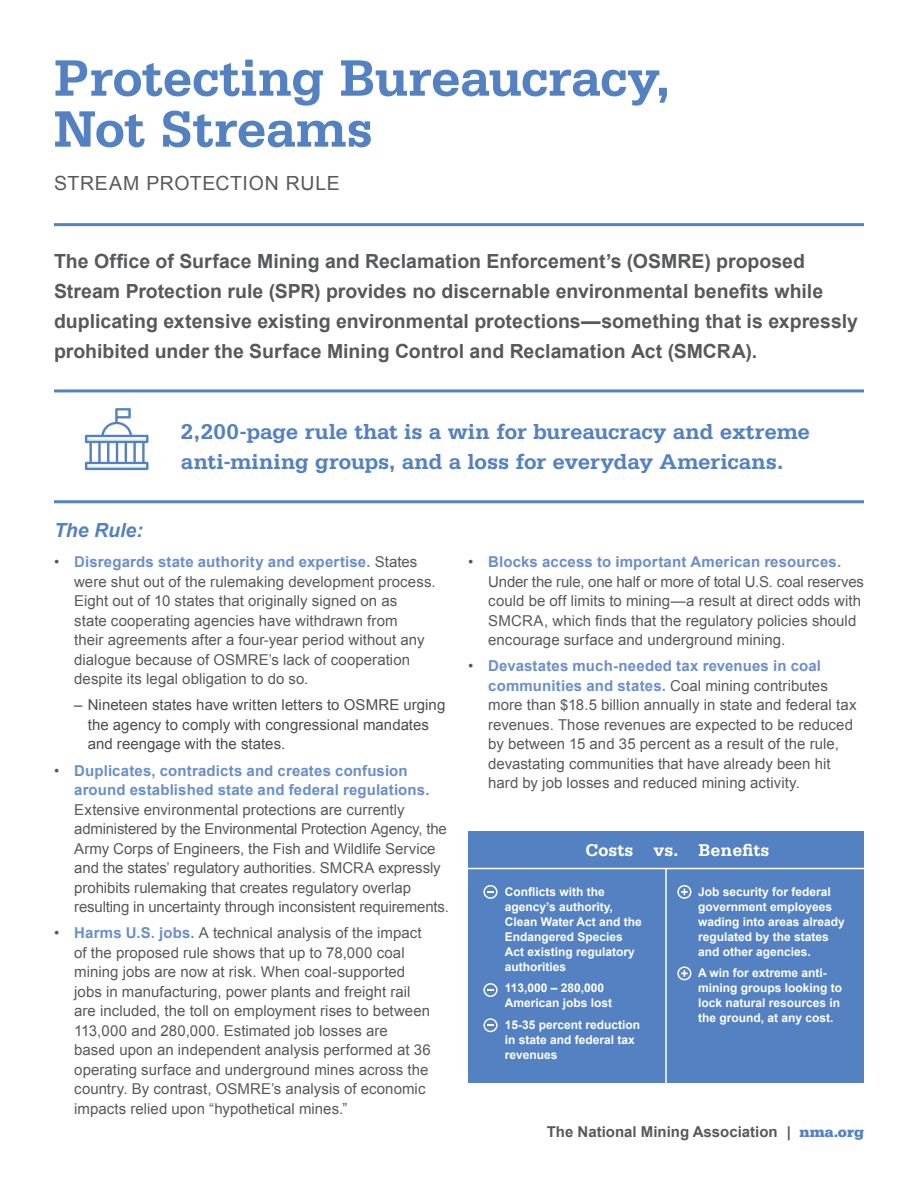
<style>
.page{position:relative;width:918px;height:1188px;background:#fff}
.page>*{position:absolute;margin:0;border:0;box-sizing:border-box;transform-origin:0 0}
.t1{font:700 54px/51px "Serifa";letter-spacing:-.01em;color:#5481c1}
.t2{font:700 22.5px/30px "Serifa";letter-spacing:-.01em;color:#5481c1}
.t3{font:700 19.5px/30px "Arial";color:#58595b}
.t4{font:19.5px "Arial";letter-spacing:.03em;color:#58595b}
.t5{font:italic 700 19.5px "Arial";color:#5481c1}
.t6{font:700 18px "Serifa";color:#fff}
.t7{font:15px/19.5px "Arial";color:#58595b}
.t8{font:15px/19.5px "Arial";letter-spacing:.005em;color:#4d4d4f}
.t9{font:700 15px/19.5px "Arial";letter-spacing:.01em;color:#6a8ec9}
.t10{font:700 15px "Arial";color:#58595b}
.t11{font:700 12px/15px "Arial";color:#fff}
.s1{font-weight:700;color:#7293cc}
.s2{font-weight:700;color:#6a8ec9}
.s3{font-weight:400;color:#58595b}
.s4{font-weight:700;color:#6c8ec9}
.s5{font-family:"Serifa";color:#5481c1}
</style>
<div class="page">
<hr style="left:54px;top:223px;width:810px;height:3px;background:#5481c1">
<hr style="left:54px;top:389px;width:810px;height:3px;background:#5481c1">
<hr style="left:54px;top:500px;width:810px;height:3px;background:#5481c1">
<svg style="left:85px;top:408px;width:63px;height:62px"></svg>
<div style="left:468px;top:831px;width:396px;height:251px;background:#5481c1"></div>
<hr style="left:468px;top:868px;width:396px;height:1px;background:#fff">
<hr style="left:665px;top:868px;width:2px;height:216px;background:#fff">
<svg style="left:681px;top:889px;width:7px;height:6px"></svg>
<div style="left:677px;top:885px;width:14px;height:14px;border:2px solid #fff;border-radius:50%"></div>
<svg style="left:681px;top:970px;width:7px;height:7px"></svg>
<div style="left:677px;top:966px;width:14px;height:14px;border:2px solid #fff;border-radius:50%"></div>
<svg style="left:487px;top:891px;width:7px;height:2px"></svg>
<div style="left:483px;top:885px;width:15px;height:14px;border:2px solid #fff;border-radius:50%"></div>
<svg style="left:487px;top:989px;width:7px;height:2px"></svg>
<div style="left:483px;top:983px;width:15px;height:14px;border:2px solid #fff;border-radius:50%"></div>
<svg style="left:487px;top:1024px;width:7px;height:2px"></svg>
<div style="left:483px;top:1018px;width:15px;height:14px;border:2px solid #fff;border-radius:50%"></div>
<h1 class="t1" style="left:54px;top:52px;width:618px">Protecting Bureaucracy,<br>Not Streams</h1>
<h3 class="t4" style="left:54px;top:171px;width:287px">STREAM PROTECTION RULE</h3>
<p class="t3" style="left:54px;top:247px;width:805px">The Office of Surface Mining and Reclamation Enforcement’s (OSMRE) proposed Stream Protection rule (SPR) provides no discernable environmental benefits while duplicating extensive existing environmental protections—something that is expressly prohibited under the Surface Mining Control and Reclamation Act (SMCRA).</p>
<h3 class="t5" style="left:54px;top:517px;width:90px">The Rule:</h3>
<h2 class="t2" style="left:181px;top:417px;width:631px">2,200-page rule that is a win for bureaucracy and extreme anti-mining groups, and a loss for everyday Americans.</h2>
<p class="t7" style="left:74px;top:552px;width:363px;text-indent:-20px">• <span class="s1">D</span><span class="s2">isregards state authority and expertise.</span> States were shut out of the rulemaking development process.<br>Eight out of 10 states that originally signed on as<br>state cooperating agencies have withdrawn from<br>their agreements after a four-year period without any dialogue because of OSMRE’s lack of cooperation despite its legal obligation to do so.</p>
<p class="t8" style="left:88px;top:696px;width:359px;text-indent:-14px">– Nineteen states have written letters to OSMRE urging the agency to comply with congressional mandates and reengage with the states.</p>
<p class="t9" style="left:74px;top:761px;width:357px;text-indent:-20px"><span class="s3">•</span> Duplicates, contradicts and creates confusion around established state and federal regulations.</p>
<p class="t7" style="left:74px;top:800px;width:376px">Extensive environmental protections are currently administered by the Environmental Protection Agency, the Army Corps of Engineers, the Fish and Wildlife Service and the states’ regulatory authorities. SMCRA expressly prohibits rulemaking that creates regulatory overlap resulting in uncertainty through inconsistent requirements.</p>
<p class="t7" style="left:74px;top:924px;width:358px;text-indent:-20px">• <span class="s2">Harms U.S. jobs.</span> A technical analysis of the impact of the proposed rule shows that up to 78,000 coal mining jobs are now at risk. When coal-supported jobs in manufacturing, power plants and freight rail are included, the toll on employment rises to between 113,000 and 280,000. Estimated job losses are based upon an independent analysis performed at 36 operating surface and underground mines across the country. By contrast, OSMRE’s analysis of economic impacts relied upon “hypothetical mines.”</p>
<p class="t7" style="left:488px;top:552px;width:377px;text-indent:-20px">• <span class="s4">Blocks access to important American resources.<br></span>Under the rule, one half or more of total U.S. coal reserves could be off limits to mining—a result at direct odds with SMCRA, which finds that the regulatory policies should encourage surface and underground mining.</p>
<p class="t7" style="left:488px;top:657px;width:370px;text-indent:-20px">• <span class="s4">Devastates much-needed tax revenues in coal communities and states.</span> Coal mining contributes more than $18.5 billion annually in state and federal tax revenues. Those revenues are expected to be reduced by between 15 and 35 percent as a result of the rule, devastating communities that have already been hit hard by job losses and reduced mining activity.</p>
<p class="t6" style="left:586px;top:840px;width:186px">Costs vs. Benefits</p>
<p class="t11" style="left:505px;top:884px;width:139px">Conflicts with the agency’s authority,<br>Clean Water Act and the<br>Endangered Species<br>Act existing regulatory authorities</p>
<p class="t11" style="left:505px;top:981px;width:109px">113,000 – 280,000<br>American jobs lost</p>
<p class="t11" style="left:505px;top:1018px;width:137px">15-35 percent reduction in state and federal tax revenues</p>
<p class="t11" style="left:698px;top:884px;width:148px">Job security for federal government employees wading into areas already regulated by the states and other agencies.</p>
<p class="t11" style="left:698px;top:966px;width:146px">A win for extreme anti&shy;mining groups looking to lock natural resources in the ground, at any cost.</p>
<p class="t10" style="left:547px;top:1122px;width:319px">The National Mining Association | <span class="s5">nma.org</span></p>
</div>
